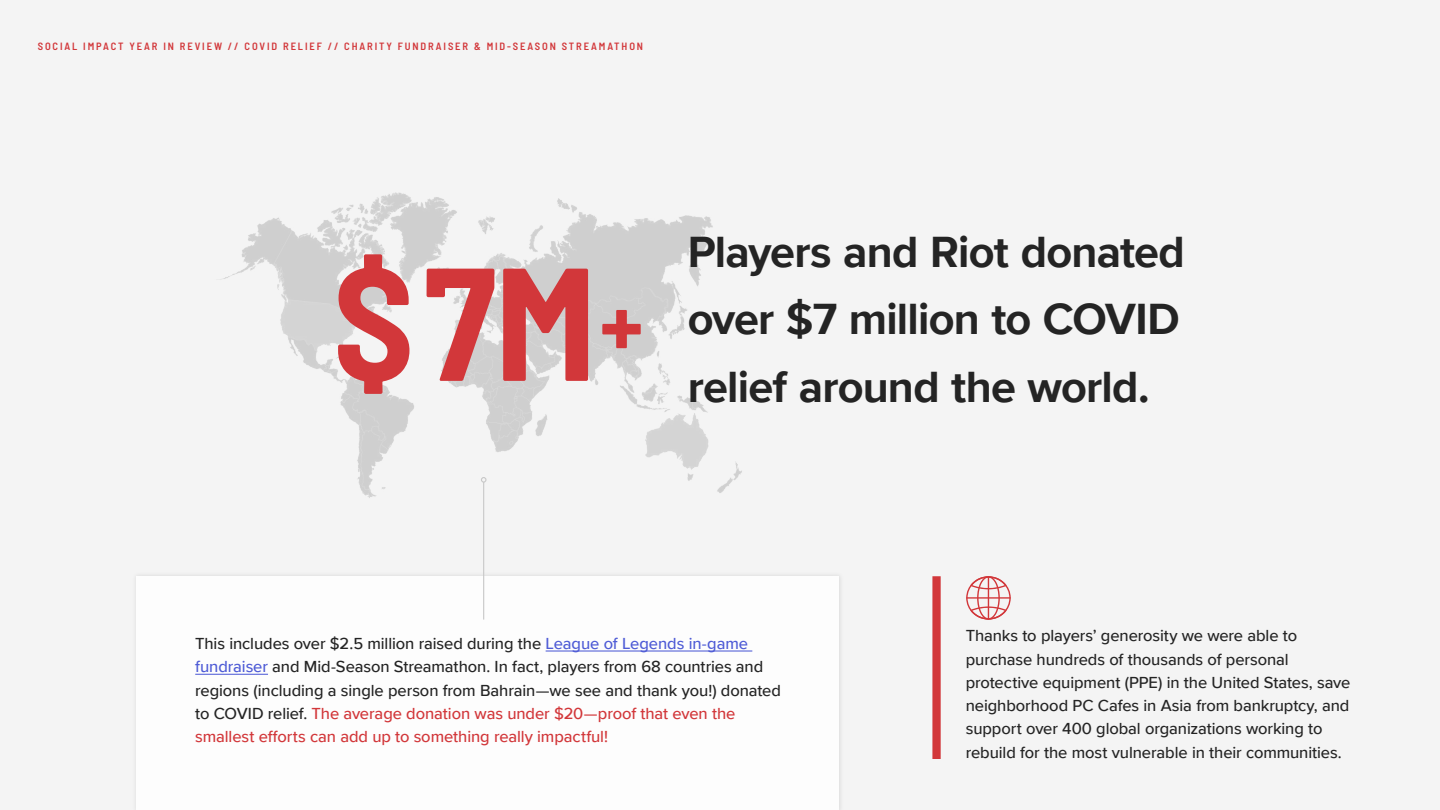
<style>
.page{position:relative;width:1440px;height:810px;background:#f4f4f4}
.page>*{position:absolute;margin:0;border:0;box-sizing:border-box;transform-origin:0 0}
.t1{font:700 semi-condensed 160.43px "Barlow";color:#d2373a}
.t2{font:700 semi-condensed 93.53px "Barlow";color:#d2373a}
.t3{font:700 45px/67.5px "Proxima Nova";letter-spacing:-.015em;color:#242424}
.t4{font:500 16.5px/23.2px "Proxima Nova";letter-spacing:-.005em;color:#242424}
.t5{font:600 semi-condensed 10.5px "Barlow";letter-spacing:.18em;color:#d2373a}
.s1{color:#4f5cd6}
.s2{color:#d2373a}
</style>
<div class="page">
<img style="left:220px;top:192px;width:522px;height:320px">
<div style="left:132px;top:571px;width:712px;height:239px;background:#eee"></div>
<div style="left:137px;top:576px;width:702px;height:234px;background:#fdfdfd"></div>
<hr style="left:483px;top:482px;width:1px;height:138px;background:#c8c8c8">
<svg style="left:481px;top:477px;width:5px;height:6px"></svg>
<hr style="left:546px;top:650px;width:206px;height:2px;background:#4f5cd6">
<hr style="left:195px;top:674px;width:73px;height:1px;background:#4f5cd6">
<svg style="left:966px;top:576px;width:45px;height:44px"></svg>
<div style="left:932px;top:576px;width:9px;height:183px;background:#d2373a"></div>
<p class="t5" style="left:38px;top:38px;width:607px">SOCIAL IMPACT YEAR IN REVIEW // COVID RELIEF // CHARITY FUNDRAISER &amp; MID-SEASON STREAMATHON</p>
<h1 class="t1" style="left:333px;top:207px;width:265px">$7M</h1>
<h2 class="t2" style="left:600px;top:256px;width:45px">+</h2>
<h3 class="t3" style="left:688px;top:217px;width:499px">Players and Riot donated over $7 million to COVID</h3>
<h3 class="t3" style="left:688px;top:352px;width:463px">relief around the world.</h3>
<p class="t4" style="left:195px;top:631px;width:587px">This includes over $2.5 million raised during the <span class="s1">League of Legends in-game fundraiser</span> and Mid-Season Streamathon. In fact, players from 68 countries and regions (including a single person from Bahrain—we see and thank you!) donated to COVID relief. <span class="s2">The average donation was under $20—proof that even the smallest efforts can add up to something really impactful!</span></p>
<p class="t4" style="left:966px;top:624px;width:386px">Thanks to players’ generosity we were able to purchase hundreds of thousands of personal protective equipment (PPE) in the United States, save neighborhood PC Cafes in Asia from bankruptcy, and support over 400 global organizations working to rebuild for the most vulnerable in their communities.</p>
</div>
